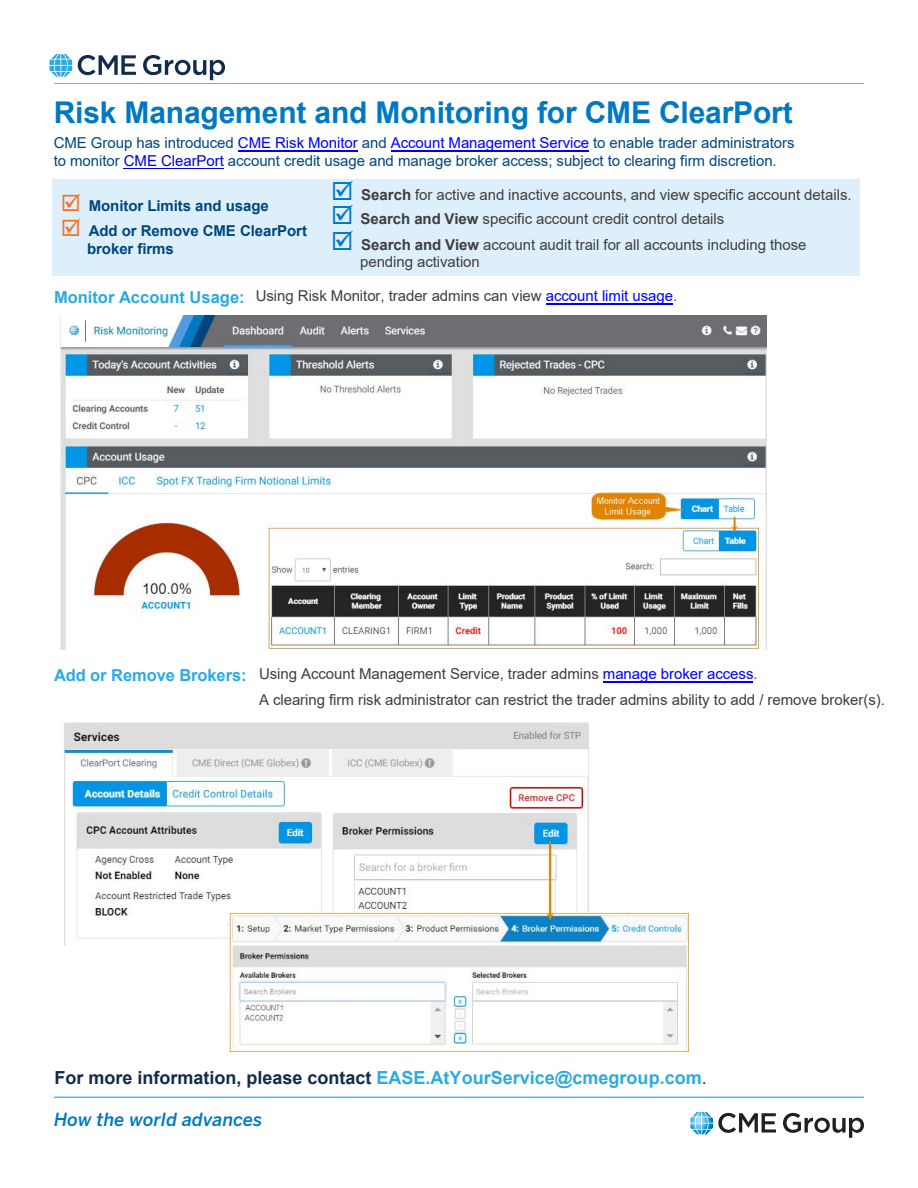
<style>
.page{position:relative;width:918px;height:1188px;background:#fff}
.page>*{position:absolute;margin:0;border:0;box-sizing:border-box;transform-origin:0 0}
.Body_aw{font:700 30px "Arial";letter-spacing:-.005em;color:#0079c2}
.t1{font:700 18px "Arial";color:#112b4a}
.t2{font:italic 500 18px "Benton Sans";letter-spacing:.01em;color:#0079c2}
.Body_Header{font:700 16.5px "Arial";color:#2ca9dc}
.Body_Header_2{font:700 16.5px "Arial";letter-spacing:-.005em;color:#2ca9e5}
.t3{font:15px/25.5px "Arial";letter-spacing:-.005em;color:#3e3e3f}
.Body_aw-2{font:15px/17px "Arial";letter-spacing:-.005em;color:#3e3e3f}
.Body_aw-3{font:15px/18px "Arial";letter-spacing:-.005em;color:#00467e}
.Body_aw-4{font:700 15px/18px "Arial";letter-spacing:-.005em;color:#00467e}
.s1{color:#00f}
.s2{color:#0000e1}
.s3{font-style:inherit}
.s4{color:#f47321}
.s5{color:#0079c2}
.s6{font-weight:700}
.s7{color:#2caadc}
.s8{font-weight:400;color:#102a4a}
</style>
<div class="page">
<svg style="left:718px;top:1113px;width:58px;height:20px"></svg>
<svg style="left:783px;top:1113px;width:81px;height:25px"></svg>
<img style="left:691px;top:1112px;width:22px;height:22px">
<hr style="left:54px;top:1096px;width:810px;height:2px;background:#4fbdec">
<div style="left:52px;top:180px;width:808px;height:96px;background:#ddeffa"></div>
<hr style="left:54px;top:83px;width:810px;height:1px;background:#4fbdec">
<img style="left:60px;top:315px;width:707px;height:335px">
<img style="left:61px;top:722px;width:628px;height:329px">
<hr style="left:603px;top:681px;width:150px;height:1px;background:#00f">
<hr style="left:546px;top:303px;width:127px;height:1px;background:#00f">
<svg style="left:78px;top:55px;width:58px;height:20px"></svg>
<svg style="left:143px;top:55px;width:82px;height:25px"></svg>
<svg style="left:50px;top:54px;width:22px;height:23px"></svg>
<hr style="left:238px;top:150px;width:119px;height:1px;background:#00f">
<hr style="left:391px;top:150px;width:198px;height:1px;background:#00f">
<hr style="left:124px;top:168px;width:100px;height:1px;background:#0000e1">
<p class="Body_aw" style="left:54px;top:91px;width:740px">Risk Management and Monitoring for CME ClearPort</p>
<p class="Body_aw-3" style="left:54px;top:134px;width:742px">CME Group has introduced <span class="s1">CME Risk Monitor</span> and <span class="s1">Account Management Service</span> to enable trader administrators to monitor <span class="s2">CME ClearPort</span> account credit usage <span class="s3">and manage broker access; s</span>ubject to clearing firm discretion<span class="s3">.</span></p>
<p class="Body_aw-4" style="left:61px;top:197px;width:209px"><span class="s4">☑</span> Monitor Limits and usage</p>
<p class="Body_aw-4" style="left:87px;top:222px;width:221px;text-indent:-26px"><span class="s4">☑</span> Add or Remove CME ClearPort broker firms</p>
<p class="Body_aw-2" style="left:331px;top:186px;width:522px"><span class="s5">☑</span> <span class="s6">Search</span> for active and inactive accounts, and view specific account details.</p>
<p class="Body_aw-2" style="left:331px;top:210px;width:395px"><span class="s5">☑</span> <span class="s6">Search and View</span> specific account credit control details</p>
<p class="Body_aw-2" style="left:360px;top:236px;width:448px;text-indent:-29px"><span class="s5">☑</span> <span class="s6">Search and View</span> account audit trail for all accounts including those pending activation</p>
<p class="Body_Header" style="left:54px;top:285px;width:192px">Monitor Account Usage:</p>
<p class="t3" style="left:256px;top:283px;width:423px">Using Risk Monitor, trader admins can view <span class="s1">account limit usage</span>.</p>
<p class="Body_Header_2" style="left:54px;top:664px;width:194px">Add or Remove Brokers:</p>
<p class="t3" style="left:259px;top:661px;width:627px">Using Account Management Service, trader admins <span class="s1">manage broker access</span>.<br>A clearing firm risk administrator can restrict the trader admins ability to add / remove broker(s).</p>
<p class="t1" style="left:54px;top:1065px;width:654px">For more information, please contact <span class="s7">EASE.AtYourService@cmegroup.com</span><span class="s8">.</span></p>
<p class="t2" style="left:54px;top:1109px;width:210px">How the world advances</p>
</div>
